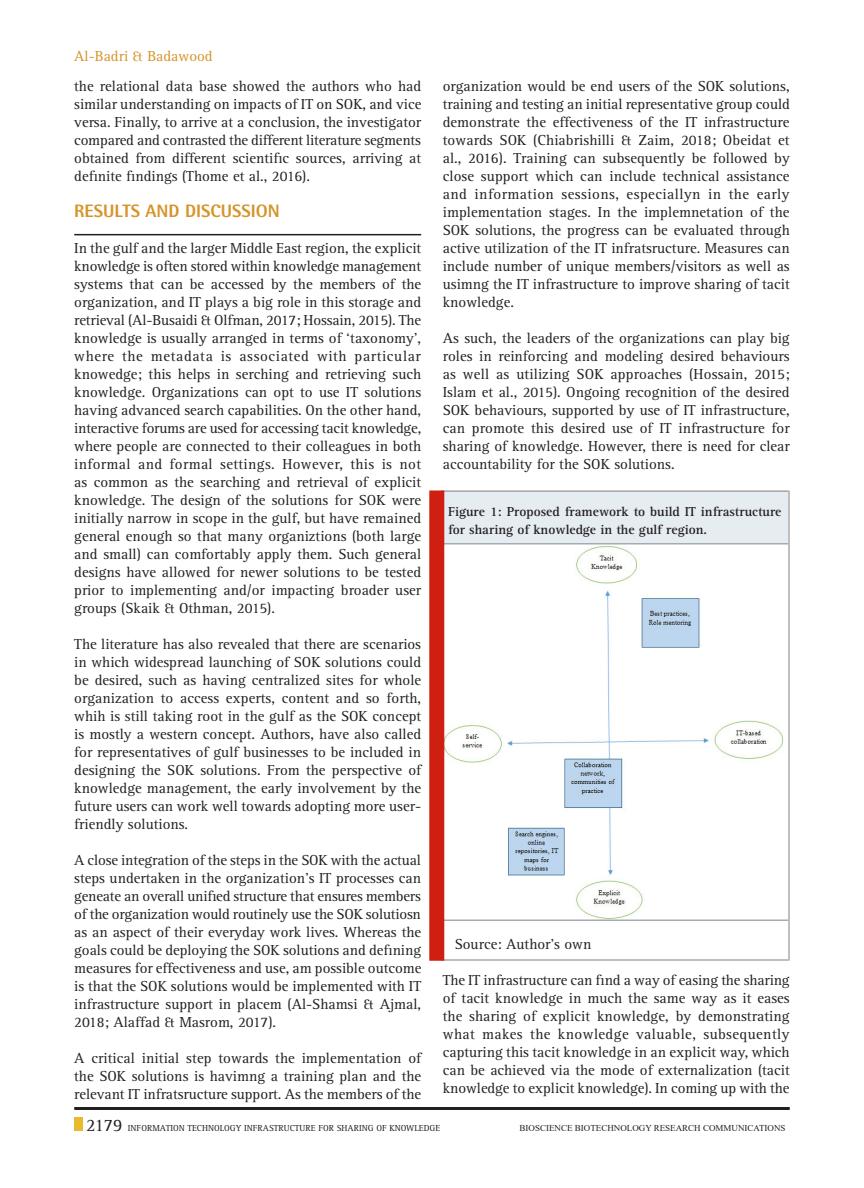
<style>
.page{position:relative;width:864px;height:1188px;background:#fff}
.page>*{position:absolute;margin:0;border:0;box-sizing:border-box;transform-origin:0 0}
.Body_text{font:800 18px "Rotis Semi Sans Std";color:#d69429}
.Body_text-2{font:15px/18px "Rotis Serif Std";color:#231f20;text-align:justify}
.Body_text-3{font:15px "Rotis Serif Std";color:#d69429}
.Body_text-4{font:700 13.5px/18px "Rotis Serif Std";color:#231f20}
.t1{font:9px "Rotis Serif Std";color:#231f20}
.t2{font:9px "Times New Roman";color:#231f20}
.s1{font-size:18px}
</style>
<div class="page">
<div style="left:74px;top:1118px;width:9px;height:13px;background:#eaba2e"></div>
<hr style="left:74px;top:1107px;width:716px;height:3px;background:#231f20">
<hr style="left:74px;top:234px;width:347px;height:1px;background:#231f20">
<img style="left:444px;top:544px;width:344px;height:376px">
<div style="left:441px;top:490px;width:347px;height:54px;background:#e5ecf2"></div>
<hr style="left:441px;top:543px;width:347px;height:1px;background:#a8aaad">
<hr style="left:441px;top:490px;width:347px;height:2px;background:#a8aaad">
<hr style="left:441px;top:920px;width:347px;height:1px;background:#a8aaad">
<hr style="left:441px;top:959px;width:347px;height:2px;background:#a8aaad">
<hr style="left:788px;top:490px;width:2px;height:471px;background:#a8aaad">
<div style="left:429px;top:490px;width:15px;height:471px;background:#ce1f10"></div>
<p class="Body_text-3" style="left:74px;top:47px;width:140px">Al-Badri &amp; Badawood</p>
<p class="Body_text-2" style="left:74px;top:78px;width:349px">the relational data base showed the authors who had similar understanding on impacts of IT on SOK, and vice versa. Finally, to arrive at a conclusion, the investigator compared and contrasted the different literature segments obtained from different scientific sources, arriving at definite findings (Thome et al., 2016).</p>
<p class="Body_text" style="left:74px;top:200px;width:84px">RESULTS AND</p>
<p class="Body_text" style="left:185px;top:200px;width:22px">DISCUSSION</p>
<p class="Body_text-2" style="left:74px;top:240px;width:349px">In the gulf and the larger Middle East region, the explicit knowledge is often stored within knowledge management systems that can be accessed by the members of the organization, and IT plays a big role in this storage and retrieval (Al-Busaidi &amp; Olfman, 2017; Hossain, 2015). The knowledge is usually arranged in terms of ‘taxonomy’, where the metadata is associated with particular knowedge; this helps in serching and retrieving such knowledge. Organizations can opt to use IT solutions having advanced search capabilities. On the other hand, interactive forums are used for accessing tacit knowledge, where people are connected to their colleagues in both informal and formal settings. However, this is not as common as the searching and retrieval of explicit knowledge. The design of the solutions for SOK were initially narrow in scope in the gulf, but have remained general enough so that many organiztions (both large and small) can comfortably apply them. Such general designs have allowed for newer solutions to be tested prior to implementing and/or impacting broader user groups (Skaik &amp; Othman, 2015).</p>
<p class="Body_text-2" style="left:74px;top:636px;width:348px">The literature has also revealed that there are scenarios in which widespread launching of SOK solutions could be desired, such as having centralized sites for whole organization to access experts, content and so forth, whih is still taking root in the gulf as the SOK concept is mostly a western concept. Authors, have also called for representatives of gulf businesses to be included in designing the SOK solutions. From the perspective of knowledge management, the early involvement by the future users can work well towards adopting more user&shy;friendly solutions.</p>
<p class="Body_text-2" style="left:74px;top:852px;width:349px">A close integration of the steps in the SOK with the actual steps undertaken in the organization’s IT processes can geneate an overall unified structure that ensures members of the organization would routinely use the SOK solutiosn as an aspect of their everyday work lives. Whereas the goals could be deploying the SOK solutions and defining measures for effectiveness and use, am possible outcome is that the SOK solutions would be implemented with IT infrastructure support in placem (Al-Shamsi &amp; Ajmal, 2018; Alaffad &amp; Masrom, 2017).</p>
<p class="Body_text-2" style="left:74px;top:1050px;width:349px">A critical initial step towards the implementation of the SOK solutions is havimng a training plan and the relevant IT infratsructure support. As the members of the</p>
<p class="Body_text-2" style="left:443px;top:78px;width:349px">organization would be end users of the SOK solutions, training and testing an initial representative group could demonstrate the effectiveness of the IT infrastructure towards SOK (Chiabrishilli &amp; Zaim, 2018; Obeidat et al., 2016). Training can subsequently be followed by close support which can include technical assistance and information sessions, especiallyn in the early implementation stages. In the implemnetation of the SOK solutions, the progress can be evaluated through active utilization of the IT infratsructure. Measures can include number of unique members/visitors as well as usimng the IT infrastructure to improve sharing of tacit knowledge.</p>
<p class="Body_text-2" style="left:443px;top:330px;width:349px">As such, the leaders of the organizations can play big roles in reinforcing and modeling desired behaviours as well as utilizing SOK approaches (Hossain, 2015; Islam et al., 2015). Ongoing recognition of the desired SOK behaviours, supported by use of IT infrastructure, can promote this desired use of IT infrastructure for sharing of knowledge. However, there is need for clear accountability for the SOK solutions.</p>
<p class="Body_text-4" style="left:448px;top:503px;width:335px">Figure 1: Proposed framework to build IT infrastructure for sharing of knowledge in the gulf region.</p>
<p class="Body_text-2" style="left:455px;top:935px;width:138px">Source: Author’s own</p>
<p class="Body_text-2" style="left:443px;top:972px;width:349px">The IT infrastructure can find a way of easing the sharing of tacit knowledge in much the same way as it eases the sharing of explicit knowledge, by demonstrating what makes the knowledge valuable, subsequently capturing this tacit knowledge in an explicit way, which can be achieved via the mode of externalization (tacit knowledge to explicit knowledge). In coming up with the</p>
<p class="t1" style="left:86px;top:1123px;width:356px"><span class="s1">2179</span> Info rmatio n Technology Infrastructure fo r Sharing of Knowledge</p>
<p class="t2" style="left:520px;top:1122px;width:267px">BIOSCIENCE BIOTECHNOLOGY RESEARCH COMMUNICATIONS</p>
</div>
